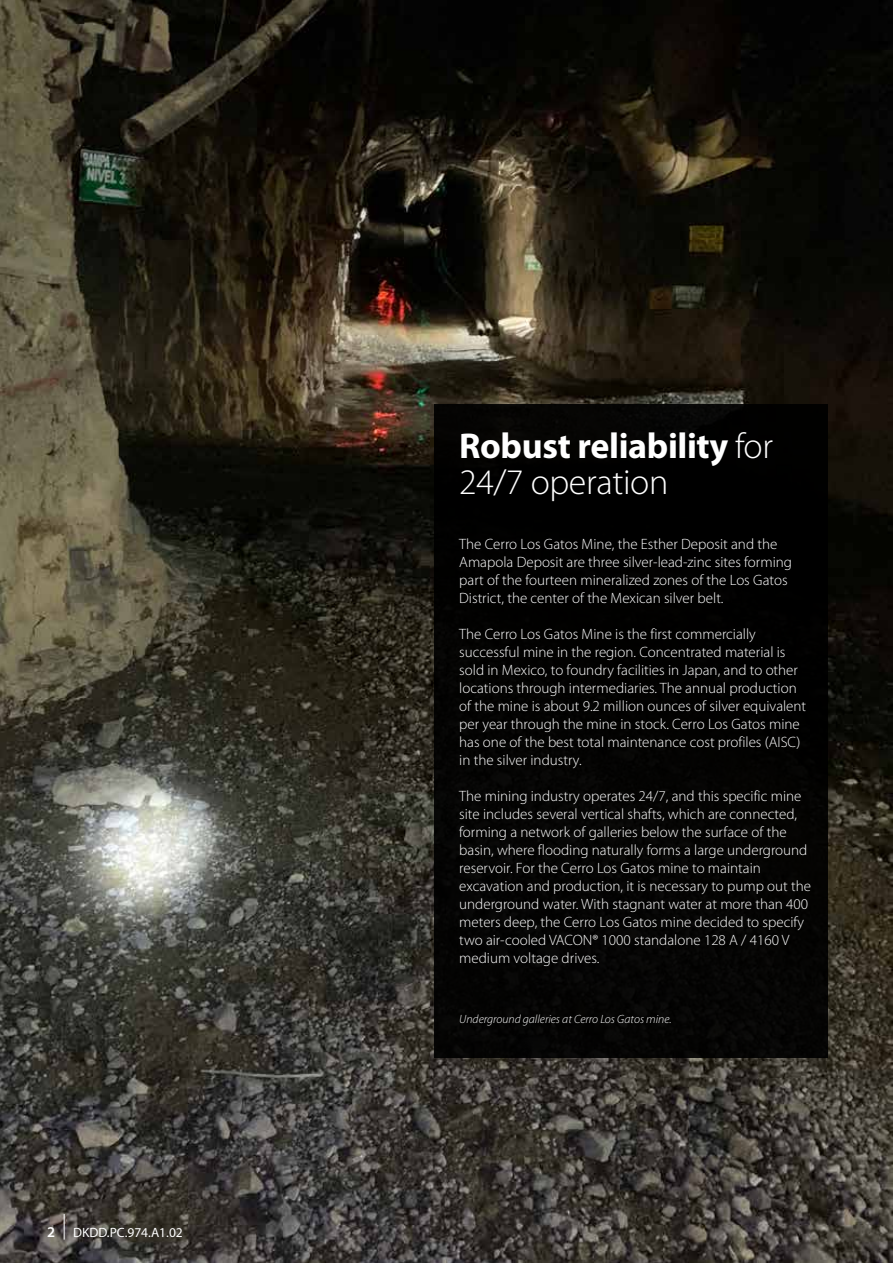
<style>
.page{position:relative;width:893px;height:1263px;background:#fff}
.page>*{position:absolute;margin:0;border:0;box-sizing:border-box;transform-origin:0 0}
.t1{font:700 36px/36px "Myriad Pro";letter-spacing:-.01em;color:#fff}
.t2{font:300 15px/18px "Myriad Pro";color:#fff}
.t3{font:13.5px "Myriad Pro";color:#fff}
.t4{font:italic 300 12px "Myriad Pro";color:#fff}
.s1{font-weight:600;font-size:15px}
.s2{font-weight:300}
</style>
<div class="page">
<img style="left:0;top:0;width:893px;height:1263px">
<div style="left:434px;top:404px;width:394px;height:653px;background:#000"></div>
<svg style="left:64px;top:1214px;width:1px;height:25px"></svg>
<p class="t3" style="left:47px;top:1225px;width:137px"><span class="s1">2</span> DKDD.PC.974.A1.02</p>
<h1 class="t1" style="left:459px;top:428px;width:315px">Robust reliability <span class="s2">for<br>24/7 operation</span></h1>
<p class="t2" style="left:459px;top:535px;width:334px">The Cerro Los Gatos Mine, the Esther Deposit and the Amapola Deposit are three silver-lead-zinc sites forming part of the fourteen mineralized zones of the Los Gatos District, the center of the Mexican silver belt.</p>
<p class="t2" style="left:459px;top:625px;width:348px">The Cerro Los Gatos Mine is the first commercially successful mine in the region. Concentrated material is sold in Mexico, to foundry facilities in Japan, and to other locations through intermediaries. The annual production of the mine is about 9.2 million ounces of silver equivalent per year through the mine in stock. Cerro Los Gatos mine has one of the best total maintenance cost profiles (AISC) in the silver industry.</p>
<p class="t2" style="left:459px;top:787px;width:353px">The mining industry operates 24/7, and this specific mine site includes several vertical shafts, which are connected, forming a network of galleries below the surface of the basin, where flooding naturally forms a large underground reservoir. For the Cerro Los Gatos mine to maintain excavation and production, it is necessary to pump out the underground water. With stagnant water at more than 400 meters deep, the Cerro Los Gatos mine decided to specify two air-cooled VACON® 1000 standalone 128 A / 4160 V medium voltage drives.</p>
<p class="t4" style="left:459px;top:1012px;width:214px">Underground galleries at Cerro Los Gatos mine.</p>
</div>
